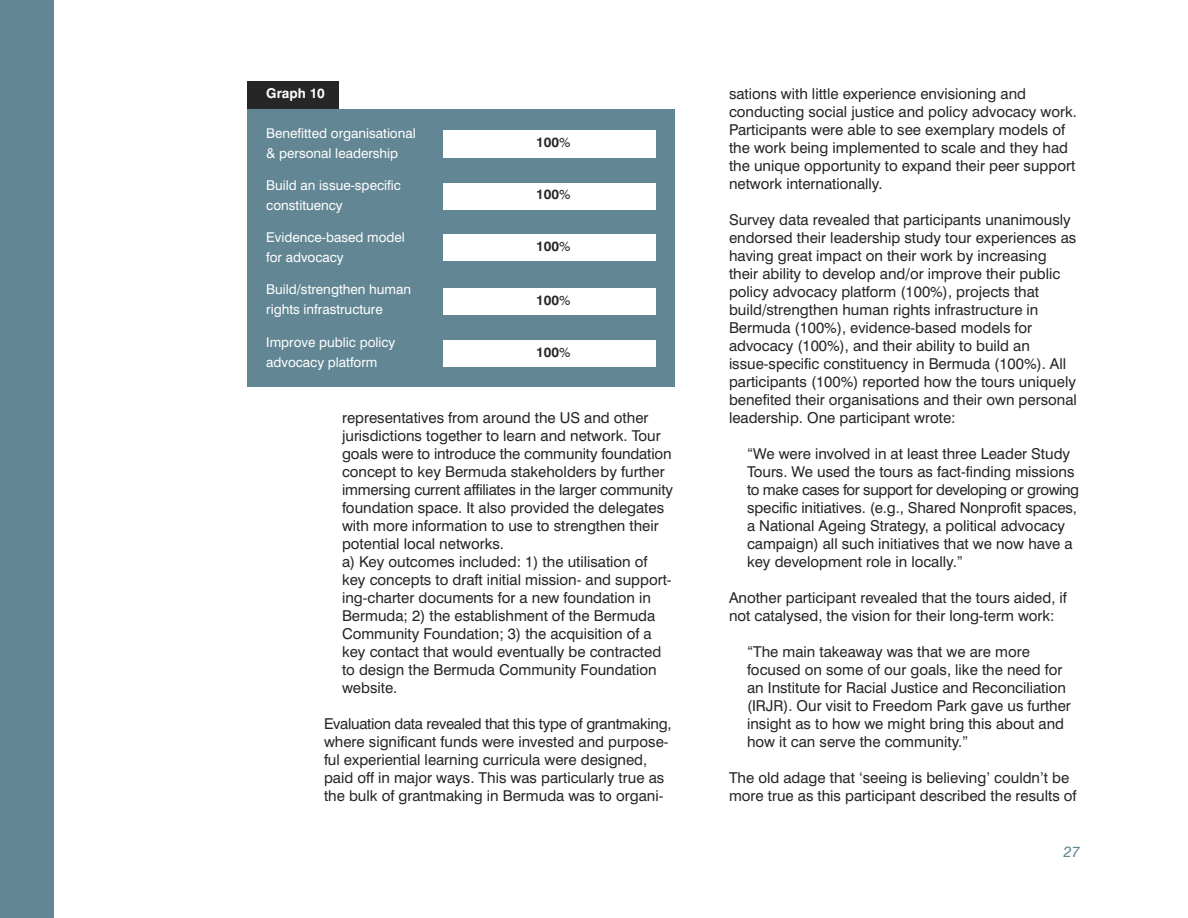
<style>
.page{position:relative;width:1188px;height:918px;background:#fff}
.page>*{position:absolute;margin:0;border:0;box-sizing:border-box;transform-origin:0 0}
.t1{font:15px/18px "Swiss 721 BT";color:#272627}
.t2{font:italic 15px "Swiss 721 BT";color:#628694}
.t3{font:13.5px "Swiss 721 BT";color:#fff}
.t4{font:700 13.5px "Swiss 721 BT";color:#272627}
.t5{font:700 13.5px "Swiss 721 BT";color:#fff}
.s1{font-weight:400}
</style>
<div class="page">
<div style="left:0;top:0;width:54px;height:918px;background:#628694"></div>
<div style="left:247px;top:81px;width:92px;height:36px;background:#272627"></div>
<div style="left:247px;top:109px;width:428px;height:278px;background:#628694"></div>
<div style="left:444px;top:130px;width:212px;height:27px;background:#fff"></div>
<div style="left:444px;top:183px;width:212px;height:27px;background:#fff"></div>
<div style="left:444px;top:234px;width:212px;height:27px;background:#fff"></div>
<div style="left:444px;top:288px;width:212px;height:27px;background:#fff"></div>
<div style="left:444px;top:340px;width:212px;height:27px;background:#fff"></div>
<p class="t5" style="left:266px;top:89px;width:60px">Graph 10</p>
<p class="t3" style="left:266px;top:128px;width:151px">Benefitted organisational</p>
<p class="t3" style="left:266px;top:148px;width:134px">&amp; personal leadership</p>
<p class="t3" style="left:266px;top:180px;width:136px">Build an issue-specific</p>
<p class="t3" style="left:266px;top:200px;width:78px">constituency</p>
<p class="t3" style="left:266px;top:232px;width:140px">Evidence-based model</p>
<p class="t3" style="left:266px;top:253px;width:79px">for advocacy</p>
<p class="t3" style="left:266px;top:285px;width:146px">Build/strengthen human</p>
<p class="t3" style="left:266px;top:305px;width:118px">rights infrastructure</p>
<p class="t3" style="left:266px;top:337px;width:131px">Improve public policy</p>
<p class="t3" style="left:266px;top:357px;width:113px">advocacy platform</p>
<p class="t4" style="left:536px;top:137px;width:36px">100<span class="s1">%</span></p>
<p class="t4" style="left:536px;top:189px;width:36px">100<span class="s1">%</span></p>
<p class="t4" style="left:536px;top:241px;width:36px">100<span class="s1">%</span></p>
<p class="t4" style="left:536px;top:295px;width:36px">100<span class="s1">%</span></p>
<p class="t4" style="left:536px;top:347px;width:36px">100<span class="s1">%</span></p>
<p class="t1" style="left:342px;top:410px;width:332px">representatives from around the US and other jurisdictions together to learn and network. Tour goals were to introduce the community foundation concept to key Bermuda stakeholders by further immersing current affiliates in the larger community foundation space. It also provided the delegates with more information to use to strengthen their potential local networks.<br>a) Key outcomes included: 1) the utilisation of key concepts to draft initial mission- and support&shy;ing-charter documents for a new foundation in Bermuda; 2) the establishment of the Bermuda Community Foundation; 3) the acquisition of a key contact that would eventually be contracted to design the Bermuda Community Foundation website.</p>
<p class="t1" style="left:324px;top:716px;width:349px">Evaluation data revealed that this type of grantmaking, where significant funds were invested and purpose&shy;ful experiential learning curricula were designed, paid off in major ways. This was particularly true as the bulk of grantmaking in Bermuda was to organi-</p>
<p class="t1" style="left:729px;top:86px;width:350px">sations with little experience envisioning and conducting social justice and policy advocacy work.<br>Participants were able to see exemplary models of the work being implemented to scale and they had the unique opportunity to expand their peer support network internationally.</p>
<p class="t1" style="left:729px;top:212px;width:349px">Survey data revealed that participants unanimously endorsed their leadership study tour experiences as having great impact on their work by increasing their ability to develop and/or improve their public policy advocacy platform (100%), projects that build/strengthen human rights infrastructure in Bermuda (100%), evidence-based models for advocacy (100%), and their ability to build an issue-specific constituency in Bermuda (100%). All participants (100%) reported how the tours uniquely benefited their organisations and their own personal leadership. One participant wrote:</p>
<p class="t1" style="left:747px;top:446px;width:334px">“We were involved in at least three Leader Study Tours. We used the tours as fact-finding missions to make cases for support for developing or growing specific initiatives. (e.g., Shared Nonprofit spaces, a National Ageing Strategy, a political advocacy campaign) all such initiatives that we now have a key development role in locally.”</p>
<p class="t1" style="left:729px;top:590px;width:339px">Another participant revealed that the tours aided, if not catalysed, the vision for their long-term work:</p>
<p class="t1" style="left:747px;top:644px;width:325px">“The main takeaway was that we are more focused on some of our goals, like the need for an Institute for Racial Justice and Reconciliation (IRJR). Our visit to Freedom Park gave us further insight as to how we might bring this about and how it can serve the community.”</p>
<p class="t1" style="left:729px;top:770px;width:349px">The old adage that ‘seeing is believing’ couldn’t be more true as this participant described the results of</p>
<p class="t2" style="left:1064px;top:847px;width:18px">27</p>
</div>
